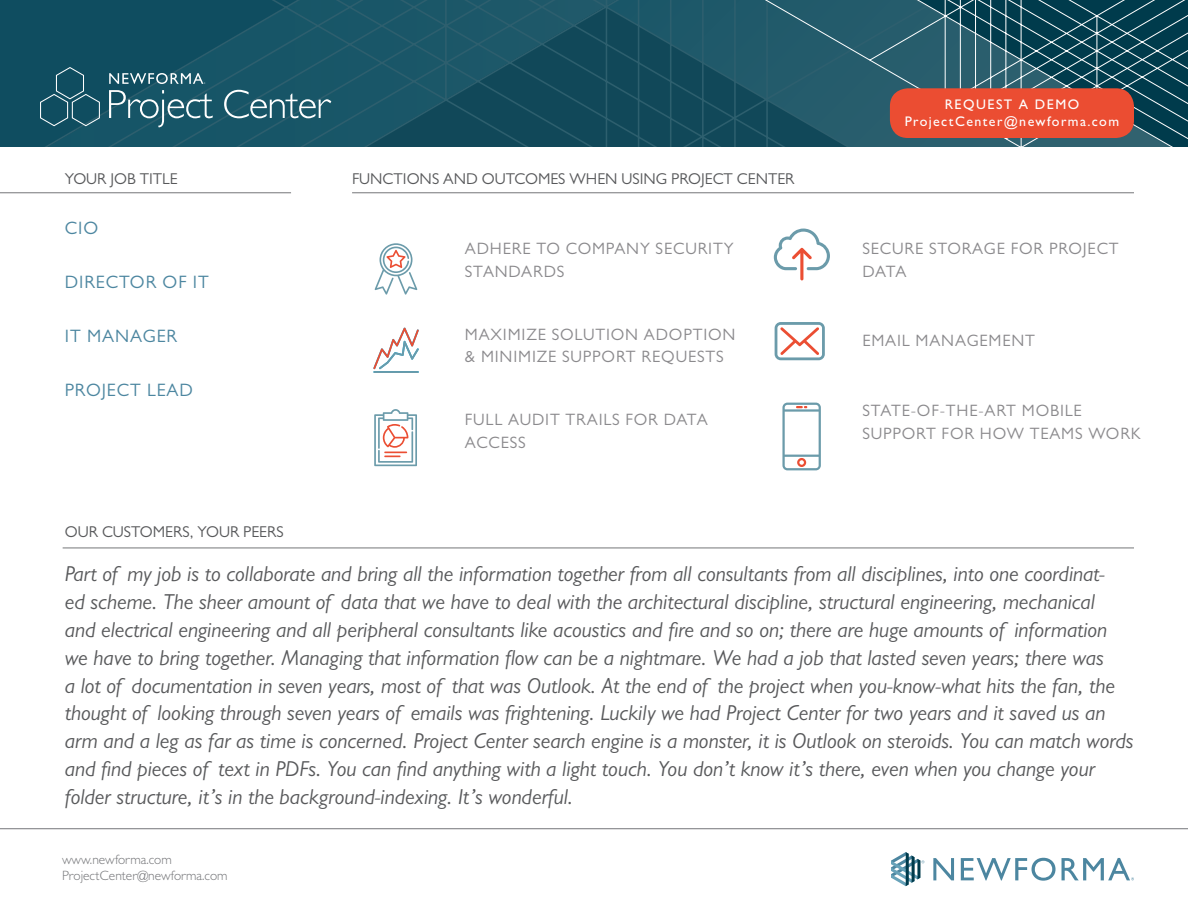
<style>
.page{position:relative;width:1188px;height:918px;background:#fff}
.page>*{position:absolute;margin:0;border:0;box-sizing:border-box;transform-origin:0 0}
.t1{font:italic 21.75px/27.8px "Gill Sans MT Pro";color:#58595b}
.t2{font:18px "Gill Sans MT Pro";letter-spacing:.05em;color:#4c86a0}
.t3{font:16.5px/22.5px "Gill Sans MT Pro";letter-spacing:.05em;color:#8b8a8d}
.t4{font:15.75px "Gill Sans MT Pro";color:#58595b}
.t5{font:500 13.95px/16.8px "Gill Sans MT Pro";letter-spacing:.1em;color:#fff;text-align:center}
.t6{font:300 13.5px/16.2px "Gill Sans MT Pro";color:#757679}
</style>
<div class="page">
<svg style="left:0;top:0;width:741px;height:147px;background:#165062"></svg>
<svg style="left:741px;top:0;width:447px;height:147px;background:#245968"></svg>
<hr style="left:0;top:192px;width:291px;height:1px;background:#757679">
<hr style="left:352px;top:192px;width:782px;height:1px;background:#757679">
<svg style="left:109px;top:90px;width:104px;height:37px;background:#3b6f7e"></svg>
<svg style="left:224px;top:90px;width:107px;height:28px;background:#437583"></svg>
<svg style="left:109px;top:73px;width:96px;height:11px"></svg>
<svg style="left:40px;top:66px;width:61px;height:61px;background:#225b6c"></svg>
<svg style="left:933px;top:858px;width:21px;height:22px"></svg>
<svg style="left:961px;top:858px;width:95px;height:23px"></svg>
<svg style="left:1062px;top:858px;width:72px;height:22px"></svg>
<svg style="left:891px;top:852px;width:33px;height:34px"></svg>
<hr style="left:0;top:828px;width:1188px;height:1px;background:#757679">
<svg style="left:375px;top:243px;width:42px;height:52px"></svg>
<svg style="left:774px;top:229px;width:56px;height:51px"></svg>
<svg style="left:373px;top:328px;width:46px;height:41px"></svg>
<hr style="left:373px;top:371px;width:46px;height:2px;background:#6b9baa">
<svg style="left:775px;top:322px;width:50px;height:38px"></svg>
<svg style="left:374px;top:409px;width:43px;height:57px"></svg>
<svg style="left:782px;top:403px;width:39px;height:67px"></svg>
<hr style="left:63px;top:548px;width:1071px;height:1px;background:#757679">
<div style="left:890px;top:88px;width:244px;height:50px;background:#eb4d32;border-radius:18px"></div>
<p class="t4" style="left:65px;top:169px;width:114px">YOUR JOB TITLE</p>
<p class="t4" style="left:352px;top:169px;width:444px">FUNCTIONS AND OUTCOMES WHEN USING PROJECT CENTER</p>
<p class="t2" style="left:65px;top:217px;width:35px">CIO</p>
<p class="t2" style="left:65px;top:271px;width:146px">DIRECTOR OF IT</p>
<p class="t2" style="left:65px;top:325px;width:114px">IT MANAGER</p>
<p class="t2" style="left:65px;top:379px;width:130px">PROJECT LEAD</p>
<p class="t3" style="left:465px;top:237px;width:270px">ADHERE TO COMPANY SECURITY<br>STANDARDS</p>
<p class="t3" style="left:465px;top:323px;width:272px">MAXIMIZE SOLUTION ADOPTION &amp; MINIMIZE SUPPORT REQUESTS</p>
<p class="t3" style="left:465px;top:408px;width:244px">FULL AUDIT TRAILS FOR DATA<br>ACCESS</p>
<p class="t5" style="left:905px;top:96px;width:216px">REQUEST A DEMO<br>ProjectCenter@newforma.com</p>
<p class="t3" style="left:862px;top:237px;width:258px">SECURE STORAGE FOR PROJECT<br>DATA</p>
<p class="t3" style="left:862px;top:329px;width:174px">EMAIL MANAGEMENT</p>
<p class="t3" style="left:862px;top:399px;width:280px">STATE-OF-THE-ART MOBILE<br>SUPPORT FOR HOW TEAMS WORK</p>
<p class="t4" style="left:65px;top:523px;width:220px">OUR CUSTOMERS, YOUR PEERS</p>
<p class="t1" style="left:65px;top:560px;width:1070px">Part of my job is to collaborate and bring all the information together from all consultants from all disciplines, into one coordinat-<br>ed scheme. The sheer amount of data that we have to deal with the architectural discipline, structural engineering, mechanical<br>and electrical engineering and all peripheral consultants like acoustics and fire and so on; there are huge amounts of information we have to bring together. Managing that information flow can be a nightmare. We had a job that lasted seven years; there was<br>a lot of documentation in seven years, most of that was Outlook. At the end of the project when you-know-what hits the fan, the thought of looking through seven years of emails was frightening. Luckily we had Project Center for two years and it saved us an arm and a leg as far as time is concerned. Project Center search engine is a monster, it is Outlook on steroids. You can match words and find pieces of text in PDFs. You can find anything with a light touch. You don’t know it’s there, even when you change your folder structure, it’s in the background-indexing. It’s wonderful.</p>
<p class="t6" style="left:62px;top:851px;width:167px">www.newforma.com<br>ProjectCenter@newforma.com</p>
</div>
